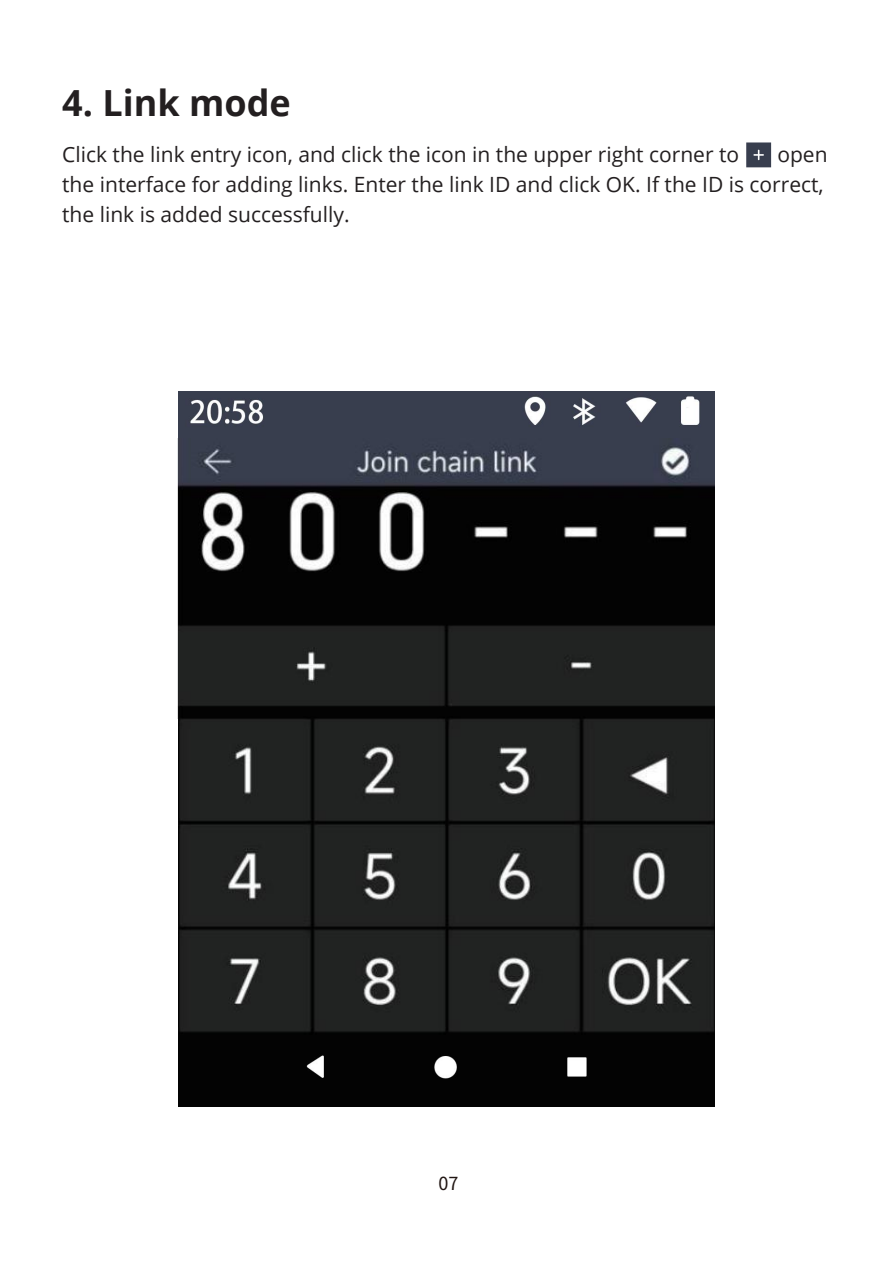
<style>
.page{position:relative;width:893px;height:1263px;background:#fff}
.page>*{position:absolute;margin:0;border:0;box-sizing:border-box;transform-origin:0 0}
.t1{font:700 36px "Open Sans";color:#231f20}
.t2{font:21px/30px "Open Sans";color:#231f20}
.t3{font:18px "Source Han Sans CN";color:#211613}
</style>
<div class="page">
<svg style="left:746px;top:142px;width:25px;height:25px"></svg>
<img style="left:178px;top:391px;width:537px;height:715px">
<img style="left:178px;top:438px;width:536px;height:278px">
<img style="left:178px;top:716px;width:537px;height:319px">
<h1 class="t1" style="left:62px;top:78px;width:230px">4. Link mode</h1>
<p class="t2" style="left:62px;top:138px;width:678px">Click the link entry icon, and click the icon in the upper right corner to</p>
<p class="t2" style="left:62px;top:138px;width:767px;text-indent:715px">open the interface for adding links. Enter the link ID and click OK. If the ID is correct, the link is added successfully.</p>
<p class="t3" style="left:438px;top:1173px;width:21px">07</p>
</div>
